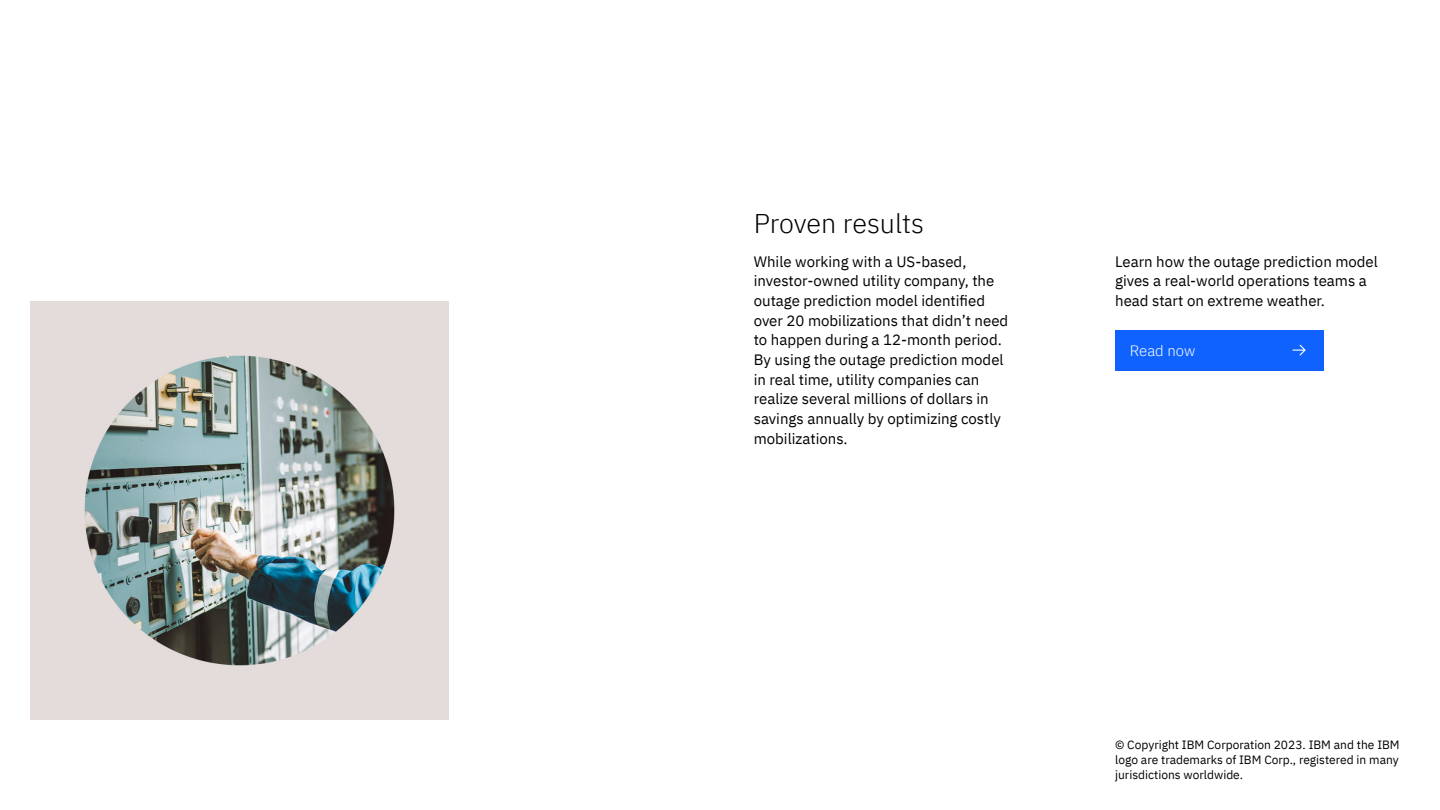
<style>
.page{position:relative;width:1440px;height:810px;background:#fff}
.page>*{position:absolute;margin:0;border:0;box-sizing:border-box;transform-origin:0 0}
.Title_36{font:300 27px "IBM Plex Sans";letter-spacing:-.005em;color:#000}
.Body{font:15px/19.6px "IBM Plex Sans";color:#000}
.Button_primary{font:300 15px "IBM Plex Sans";color:#fff}
.Legal{font:12px/15px "IBM Plex Sans";color:#000;text-align:justify}
</style>
<div class="page">
<div style="left:1115px;top:330px;width:208px;height:40px;background:#0f62fe"></div>
<svg style="left:1293px;top:345px;width:13px;height:11px"></svg>
<img style="left:31px;top:302px;width:418px;height:418px">
<p class="Title_36" style="left:754px;top:203px;width:172px">Proven results</p>
<p class="Body" style="left:754px;top:250px;width:256px">While working with a US-based, investor-owned utility company, the outage prediction model identified over 20 mobilizations that didn’t need to happen during a 12-month period.<br>By using the outage prediction model in real time, utility companies can realize several millions of dollars in savings annually by optimizing costly mobilizations.</p>
<p class="Body" style="left:1115px;top:250px;width:264px">Learn how the outage prediction model gives a real-world operations teams a head start on extreme weather.</p>
<p class="Button_primary" style="left:1130px;top:339px;width:67px">Read now</p>
<p class="Legal" style="left:1115px;top:736px;width:286px">© Copyright IBM Corporation 2023. IBM and the IBM logo are trademarks of IBM Corp., registered in many jurisdictions worldwide.</p>
</div>
